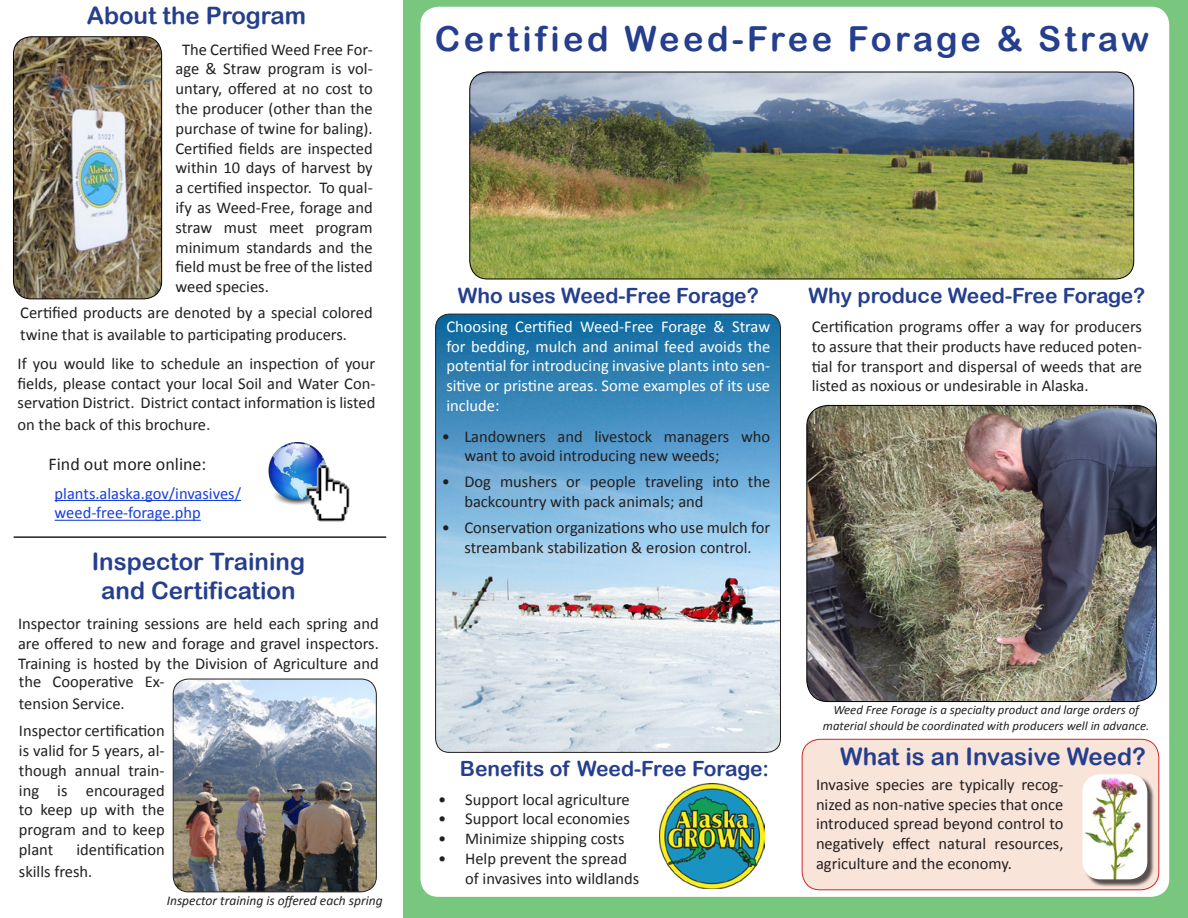
<style>
.page{position:relative;width:1188px;height:918px;background:#fff}
.page>*{position:absolute;margin:0;border:0;box-sizing:border-box;transform-origin:0 0}
.t1{font:34.5px "Arial Rounded MT Bold";letter-spacing:.1em;color:#253f8e}
.t2{font:24px/28.8px "Arial Rounded MT Bold";color:#253f8e;text-align:center}
.t3{font:21px "Arial Rounded MT Bold";color:#253f8e}
.t4{font:18px "Calibri";color:#231f20}
.t5{font:16.5px/19.8px "Calibri";color:#231f20;text-align:justify}
.t6{font:16.5px/19.8px "Calibri";color:#fff;text-align:justify}
.t7{font:16.5px/19.8px "Calibri";color:#183fdc}
.t8{font:italic 13.5px "Calibri";color:#231f20}
.t9{font:italic 12.75px/15.3px "Calibri";color:#231f20;text-align:center}
.s1{font-size:18px;color:#253f8e}
</style>
<div class="page">
<div style="left:403px;top:0;width:785px;height:918px;background:#79c67f"></div>
<div style="left:420px;top:7px;width:749px;height:890px;background:#fff;border-radius:18px"></div>
<img style="left:470px;top:72px;width:664px;height:207px">
<div style="left:469px;top:72px;width:665px;height:207px;border:1px solid #000;border-radius:18px"></div>
<div style="left:802px;top:739px;width:357px;height:151px;background:#f9e4d9;border-radius:18px"></div>
<div style="left:802px;top:739px;width:357px;height:151px;border:1px solid #d1232a;border-radius:18px"></div>
<div style="left:1084px;top:776px;width:71px;height:111px;background:#231f20;opacity:.75"></div>
<img style="left:1082px;top:774px;width:65px;height:105px">
<img style="left:807px;top:405px;width:349px;height:297px">
<div style="left:806px;top:405px;width:351px;height:297px;border:1px solid #000;border-radius:21px"></div>
<img style="left:173px;top:679px;width:203px;height:213px">
<div style="left:173px;top:679px;width:204px;height:213px;border:1px solid #231f20;border-radius:15px"></div>
<hr style="left:55px;top:500px;width:186px;height:1px;background:#183fdc">
<hr style="left:55px;top:520px;width:146px;height:1px;background:#183fdc">
<img style="left:268px;top:442px;width:58px;height:63px">
<img style="left:306px;top:464px;width:44px;height:57px">
<img style="left:13px;top:37px;width:149px;height:262px">
<div style="left:13px;top:36px;width:149px;height:263px;border:1px solid #000;border-radius:18px"></div>
<img style="left:660px;top:784px;width:105px;height:105px">
<hr style="left:14px;top:536px;width:372px;height:2px;background:#231f20">
<img style="left:436px;top:314px;width:344px;height:437px">
<p class="t2" style="left:87px;top:1px;width:221px">About the Program</p>
<p class="t5" style="left:176px;top:39px;width:199px;text-indent:7px">The Certified Weed Free For&shy;age &amp; Straw program is vol&shy;untary, offered at no cost to the producer (other than the purchase of twine for baling).<br>Certified fields are inspected within 10 days of harvest by a certified inspector. To qual&shy;ify as Weed-Free, forage and straw must meet program minimum standards and the field must be free of the listed weed species.</p>
<p class="t5" style="left:20px;top:302px;width:354px;line-height:21.6px">Certified products are denoted by a special colored twine that is available to participating producers.</p>
<p class="t5" style="left:18px;top:353px;width:359px">If you would like to schedule an inspection of your fields, please contact your local Soil and Water Con&shy;servation District. District contact information is listed</p>
<p class="t5" style="left:18px;top:415px;width:195px">on the back of this brochure<span class="s1">.</span></p>
<p class="t4" style="left:49px;top:452px;width:159px">Find out more online:</p>
<p class="t7" style="left:55px;top:483px;width:188px">plants.alaska.gov/invasives/ weed-free-forage.php</p>
<p class="t2" style="left:92px;top:547px;width:215px">Inspector Training and Certification</p>
<p class="t5" style="left:18px;top:614px;width:362px">Inspector training sessions are held each spring and are offered to new and forage and gravel inspectors.<br>Training is hosted by the Division of Agriculture and</p>
<p class="t5" style="left:19px;top:671px;width:147px;line-height:21.6px">the Cooperative Ex&shy;tension Service.</p>
<p class="t5" style="left:19px;top:721px;width:147px">Inspector certification is valid for 5 years, al&shy;though annual train&shy;ing is encouraged to keep up with the program and to keep plant</p>
<p class="t5" style="left:19px;top:839px;width:147px;line-height:21.6px;text-indent:58px">identification skills fresh.</p>
<p class="t8" style="left:167px;top:892px;width:218px">Inspector training is offered each spring</p>
<p class="t1" style="left:435px;top:19px;width:716px">Certified Weed-Free Forage &amp; Straw</p>
<p class="t3" style="left:458px;top:283px;width:303px">Who uses Weed-Free Forage?</p>
<p class="t6" style="left:446px;top:316px;width:325px">Choosing Certified Weed-Free Forage &amp; Straw for bedding, mulch and animal feed avoids the potential for introducing invasive plants into sen&shy;sitive or pristine areas. Some examples of its use include:</p>
<p class="t5" style="left:464px;top:426px;width:307px;text-indent:-22px">• Landowners and livestock managers who want to avoid introducing new weeds;</p>
<p class="t5" style="left:464px;top:472px;width:307px;text-indent:-22px">• Dog mushers or people traveling into the backcountry with pack animals; and</p>
<p class="t5" style="left:442px;top:517px;width:330px;text-align:center">• Conservation organizations who use mulch for streambank stabilization &amp; erosion control.</p>
<p class="t3" style="left:809px;top:283px;width:338px">Why produce Weed-Free Forage?</p>
<p class="t5" style="left:812px;top:317px;width:332px">Certification programs offer a way for producers to assure that their products have reduced poten&shy;tial for transport and dispersal of weeds that are listed as noxious or undesirable in Alaska.</p>
<p class="t3" style="left:460px;top:756px;width:311px">Benefits of Weed-Free Forage:</p>
<p class="t5" style="left:438px;top:789px;width:193px">• Support local agriculture</p>
<p class="t5" style="left:438px;top:809px;width:193px">• Support local economies</p>
<p class="t5" style="left:438px;top:829px;width:188px">• Minimize shipping costs</p>
<p class="t5" style="left:465px;top:849px;width:176px;text-indent:-27px">• Help prevent the spread of invasives into wildlands</p>
<p class="t9" style="left:823px;top:702px;width:328px">Weed Free Forage is a specialty product and large orders of material should be coordinated with producers well in advance.</p>
<p class="t2" style="left:840px;top:742px;width:307px">What is an Invasive Weed?</p>
<p class="t5" style="left:816px;top:775px;width:249px">Invasive species are typically recog&shy;nized as non-native species that once introduced spread beyond control to negatively effect natural resources, agriculture and the economy.</p>
</div>
